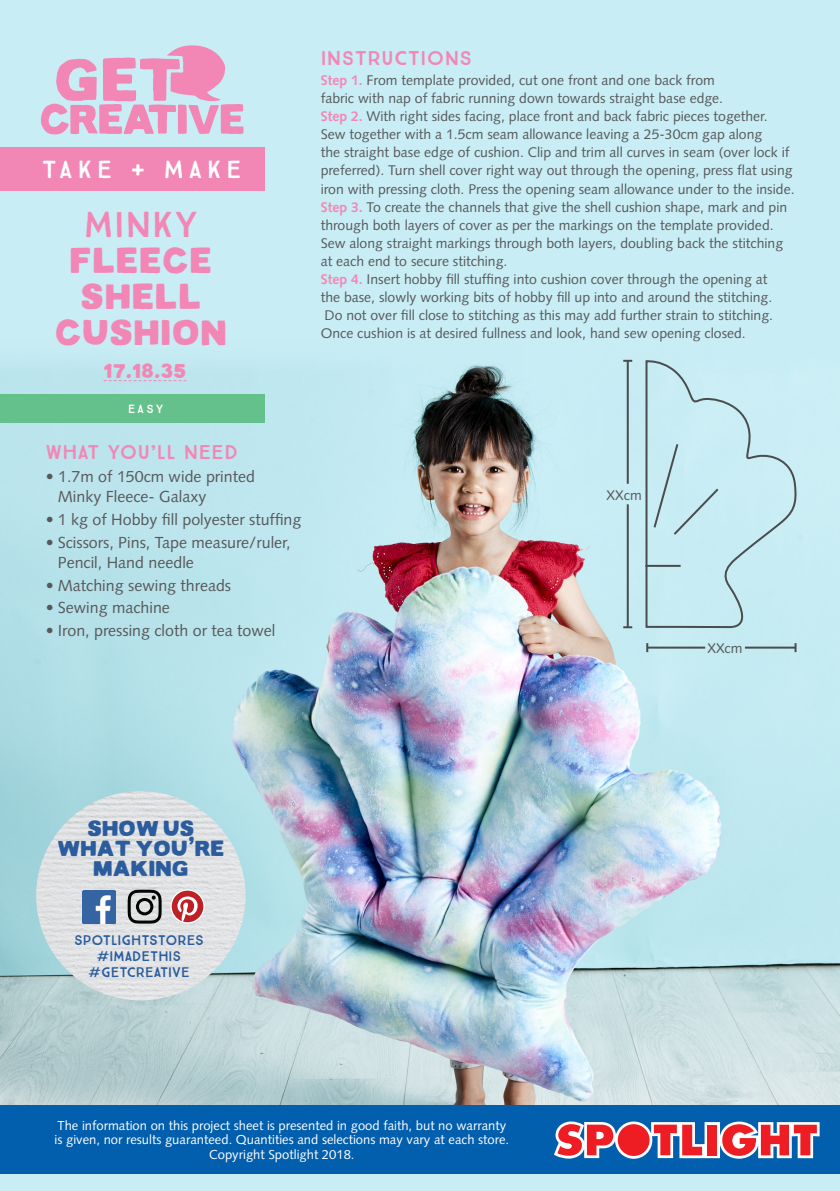
<style>
.page{position:relative;width:840px;height:1191px;background:#fff}
.page>*{position:absolute;margin:0;border:0;box-sizing:border-box;transform-origin:0 0}
.t1{font:36px/36px "Lance Sans Regular";color:#f287b6;text-align:center}
.t2{font:24.8px "True North";letter-spacing:.2em;color:#fff}
.t3{font:22px/20px "Lance Sans Regular";letter-spacing:-.02em;color:#2b5c9d;text-align:center}
.t4{font:20px "True North";letter-spacing:.02em;color:#f287b6}
.t5{font:20px "Lance Sans Regular";color:#f287b6}
.t6{font:16px/20px "Syntax LT Std";color:#57585a}
.t7{font:14px/18px "Syntax LT Std";color:#57585a}
.t8{font:14px/16px "True North";color:#2b5c9d;text-align:center}
.t9{font:13px/14.4px "Syntax LT Std";color:#fff;text-align:center}
.t10{font:12px "True North";color:#fff}
.s1{font-family:"True North"}
.s2{font-weight:700;color:#f287b6}
</style>
<div class="page">
<div style="left:0;top:0;width:219px;height:1191px;background:#c8edf5"></div>
<img style="left:0;top:367px;width:58px;height:737px">
<div style="left:58px;top:0;width:781px;height:1191px;background:#c8edf5"></div>
<img style="left:64px;top:359px;width:775px;height:745px">
<div style="left:0;top:148px;width:265px;height:43px;background:#f287b6"></div>
<div style="left:0;top:395px;width:265px;height:28px;background:#65c18b"></div>
<svg style="left:41px;top:45px;width:202px;height:89px"></svg>
<svg style="left:104px;top:380px;width:82px;height:1px"></svg>
<img style="left:36px;top:791px;width:209px;height:209px;border-radius:105px">
<img style="left:83px;top:890px;width:33px;height:33px">
<svg style="left:128px;top:889px;width:33px;height:34px"></svg>
<svg style="left:170px;top:889px;width:34px;height:34px"></svg>
<svg style="left:172px;top:890px;width:31px;height:32px"></svg>
<svg style="left:644px;top:359px;width:155px;height:270px"></svg>
<svg style="left:651px;top:442px;width:69px;height:95px"></svg>
<hr style="left:645px;top:565px;width:35px;height:2px;background:#4b4c4d">
<hr style="left:626px;top:361px;width:2px;height:123px;background:#4b4c4d">
<svg style="left:623px;top:360px;width:9px;height:2px"></svg>
<hr style="left:744px;top:646px;width:51px;height:2px;background:#4b4c4d">
<svg style="left:794px;top:643px;width:2px;height:9px"></svg>
<hr style="left:647px;top:646px;width:57px;height:2px;background:#4b4c4d">
<svg style="left:646px;top:643px;width:2px;height:9px"></svg>
<hr style="left:626px;top:504px;width:2px;height:123px;background:#4b4c4d">
<svg style="left:623px;top:626px;width:9px;height:2px"></svg>
<div style="left:0;top:1104px;width:839px;height:69px;background:#015fae"></div>
<svg style="left:554px;top:1121px;width:265px;height:37px"></svg>
<p class="t2" style="left:42px;top:155px;width:201px">TAKE + MAKE</p>
<p class="t1" style="left:54px;top:206px;width:174px"><span class="s1">MINKY<br></span>FLEECE<br>SHELL<br>CUSHION</p>
<p class="t5" style="left:104px;top:360px;width:84px">17.18.35</p>
<p class="t10" style="left:128px;top:402px;width:37px">EASY</p>
<p class="t4" style="left:46px;top:440px;width:193px">WHAT YOU’LL NEED</p>
<p class="t6" style="left:58px;top:466px;width:198px;text-indent:-12px">• 1.7m of 150cm wide printed<br>Minky Fleece- Galaxy</p>
<p class="t6" style="left:46px;top:509px;width:257px">• 1 kg of Hobby fill polyester stuffing</p>
<p class="t6" style="left:58px;top:532px;width:234px;text-indent:-12px">• Scissors, Pins, Tape measure/ruler,<br>Pencil, Hand needle</p>
<p class="t6" style="left:46px;top:575px;width:187px">• Matching sewing threads</p>
<p class="t6" style="left:46px;top:598px;width:126px">• Sewing machine</p>
<p class="t6" style="left:46px;top:621px;width:231px">• Iron, pressing cloth or tea towel</p>
<p class="t4" style="left:320px;top:46px;width:153px">INSTRUCTIONS</p>
<p class="t7" style="left:320px;top:72px;width:475px"><span class="s2">Step 1.</span> From template provided, cut one front and one back from<br>fabric with nap of fabric running down towards straight base edge.<br><span class="s2">Step 2.</span> With right sides facing, place front and back fabric pieces together.<br>Sew together with a 1.5cm seam allowance leaving a 25-30cm gap along<br>the straight base edge of cushion. Clip and trim all curves in seam (over lock if preferred). Turn shell cover right way out through the opening, press flat using iron with pressing cloth. Press the opening seam allowance under to the inside.<br><span class="s2">Step 3.</span> To create the channels that give the shell cushion shape, mark and pin through both layers of cover as per the markings on the template provided.<br>Sew along straight markings through both layers, doubling back the stitching at each end to secure stitching.<br><span class="s2">Step 4.</span> Insert hobby fill stuffing into cushion cover through the opening at<br>the base, slowly working bits of hobby fill up into and around the stitching.<br>Do not over fill close to stitching as this may add further strain to stitching.<br>Once cushion is at desired fullness and look, hand sew opening closed.</p>
<p class="t7" style="left:606px;top:486px;width:36px">XXcm</p>
<p class="t7" style="left:707px;top:639px;width:36px">XXcm</p>
<p class="t3" style="left:57px;top:818px;width:169px">SHOW US<br>WHAT YOU’RE<br>MAKING</p>
<p class="t8" style="left:74px;top:931px;width:131px">SPOTLIGHTSTORES #IMADETHIS #GETCREATIVE</p>
<p class="t9" style="left:54px;top:1118px;width:456px">The information on this project sheet is presented in good faith, but no warranty is given, nor results guaranteed. Quantities and selections may vary at each store.<br>Copyright Spotlight 2018.</p>
</div>
